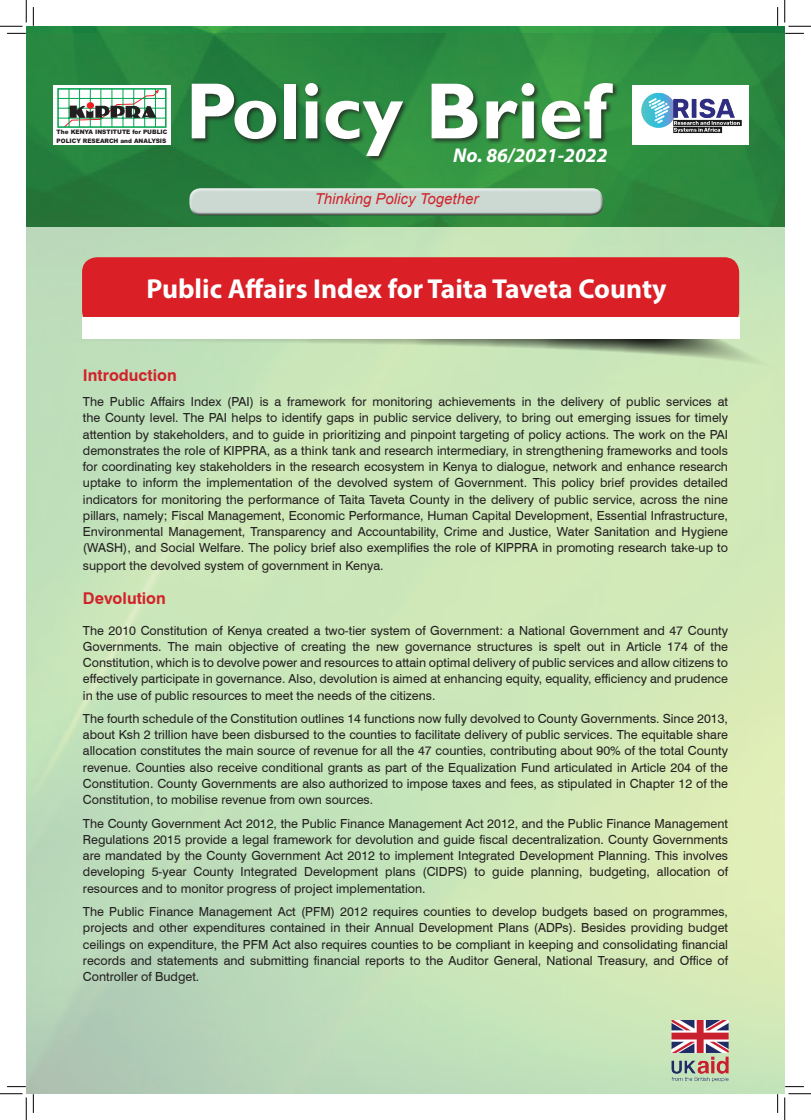
<style>
.page{position:relative;width:811px;height:1120px;background:#fff}
.page>*{position:absolute;margin:0;border:0;box-sizing:border-box;transform-origin:0 0}
.t1{font:700 80px "Gill Sans";color:#fff}
.t2{font:700 27.5px "Myriad Pro";color:#fff}
.t3{font:italic 700 20px "Myriad Pro";color:#fff}
.t4{font:700 16.25px "Swiss 721 BT";color:#d1232a}
.t5{font:italic 15px "Arial";color:#d1232a}
.t6{font:12.5px/16.2px "Swiss 721 BT";color:#231f20;text-align:justify}
.t7{font:900 6.12px/8.6px "Arial";color:#231f20;scale:.96 1}
</style>
<div class="page">
<img style="left:26px;top:26px;width:759px;height:7px">
<img style="left:26px;top:33px;width:759px;height:1060px">
<svg style="left:26px;top:303px;width:759px;height:71px;background:#bed9b1"></svg>
<div style="left:188px;top:188px;width:416px;height:24px;background:#dbe4e0"></div>
<div style="left:188px;top:191px;width:416px;height:26px;background:#231f20;opacity:.75"></div>
<div style="left:54px;top:85px;width:117px;height:60px;background:#fff"></div>
<div style="left:57px;top:88px;width:110px;height:40px;border:2px solid #00a54f"></div>
<hr style="left:58px;top:98px;width:107px;height:1px;background:#00a54f">
<hr style="left:58px;top:108px;width:107px;height:1px;background:#00a54f">
<hr style="left:58px;top:118px;width:107px;height:1px;background:#00a54f">
<svg style="left:63px;top:89px;width:96px;height:39px"></svg>
<div style="left:82px;top:257px;width:657px;height:69px;background:#da1f26;border-radius:15px"></div>
<div style="left:82px;top:317px;width:657px;height:21px;background:#fff"></div>
<div style="left:190px;top:82px;width:429px;height:80px;background:#231f20;opacity:.75"></div>
<div style="left:632px;top:85px;width:117px;height:60px;background:#fff"></div>
<img style="left:641px;top:92px;width:101px;height:42px">
<img style="left:670px;top:1019px;width:59px;height:66px">
<svg style="left:7px;top:33px;width:19px;height:1px"></svg>
<svg style="left:785px;top:33px;width:19px;height:1px"></svg>
<svg style="left:33px;top:7px;width:1px;height:19px"></svg>
<svg style="left:33px;top:1093px;width:1px;height:19px"></svg>
<svg style="left:777px;top:7px;width:1px;height:19px"></svg>
<svg style="left:777px;top:1093px;width:1px;height:19px"></svg>
<svg style="left:0;top:0;width:27px;height:27px"></svg>
<svg style="left:0;top:1093px;width:27px;height:26px"></svg>
<svg style="left:784px;top:0;width:27px;height:27px"></svg>
<svg style="left:784px;top:1093px;width:27px;height:26px"></svg>
<p class="t7" style="left:57px;top:127px;width:117px">The KENYA INSTITUTE for PUBLIC<br>POLICY RESEARCH and ANALYSIS</p>
<h1 class="t1" style="left:185px;top:63px;width:424px">Policy Brief</h1>
<h3 class="t3" style="left:453px;top:142px;width:156px">No. 86/2021-2022</h3>
<p class="t5" style="left:315px;top:189px;width:165px">Thinking Policy Together</p>
<h2 class="t2" style="left:146px;top:270px;width:522px">Public Affairs Index for Taita Taveta County</h2>
<h3 class="t4" style="left:83px;top:365px;width:95px">Introduction</h3>
<p class="t6" style="left:83px;top:393px;width:646px">The Public Affairs Index (PAI) is a framework for monitoring achievements in the delivery of public services at the County level. The PAI helps to identify gaps in public service delivery, to bring out emerging issues for timely attention by stakeholders, and to guide in prioritizing and pinpoint targeting of policy actions. The work on the PAI demonstrates the role of KIPPRA, as a think tank and research intermediary, in strengthening frameworks and tools for coordinating key stakeholders in the research ecosystem in Kenya to dialogue, network and enhance research uptake to inform the implementation of the devolved system of Government. This policy brief provides detailed indicators for monitoring the performance of Taita Taveta County in the delivery of public service, across the nine pillars, namely; Fiscal Management, Economic Performance, Human Capital Development, Essential Infrastructure, Environmental Management, Transparency and Accountability, Crime and Justice, Water Sanitation and Hygiene (WASH), and Social Welfare. The policy brief also exemplifies the role of KIPPRA in promoting research take-up to</p>
<p class="t6" style="left:83px;top:557px;width:302px">support the devolved system of government in Kenya.</p>
<h3 class="t4" style="left:83px;top:588px;width:84px">Devolution</h3>
<p class="t6" style="left:83px;top:621px;width:646px">The 2010 Constitution of Kenya created a two-tier system of Government: a National Government and 47 County Governments. The main objective of creating the new governance structures is spelt out in Article 174 of the Constitution, which is to devolve power and resources to attain optimal delivery of public services and allow citizens to effectively participate in governance. Also, devolution is aimed at enhancing equity, equality, efficiency and prudence in the use of public resources to meet the needs of the citizens.</p>
<p class="t6" style="left:83px;top:709px;width:646px">The fourth schedule of the Constitution outlines 14 functions now fully devolved to County Governments. Since 2013, about Ksh 2 trillion have been disbursed to the counties to facilitate delivery of public services. The equitable share allocation constitutes the main source of revenue for all the 47 counties, contributing about 90% of the total County revenue. Counties also receive conditional grants as part of the Equalization Fund articulated in Article 204 of the Constitution. County Governments are also authorized to impose taxes and fees, as stipulated in Chapter 12 of the Constitution, to mobilise revenue from own sources.</p>
<p class="t6" style="left:83px;top:814px;width:646px">The County Government Act 2012, the Public Finance Management Act 2012, and the Public Finance Management Regulations 2015 provide a legal framework for devolution and guide fiscal decentralization. County Governments are mandated by the County Government Act 2012 to implement Integrated Development Planning. This involves developing 5-year County Integrated Development plans (CIDPS) to guide planning, budgeting, allocation of resources and to monitor progress of project implementation.</p>
<p class="t6" style="left:83px;top:902px;width:646px">The Public Finance Management Act (PFM) 2012 requires counties to develop budgets based on programmes, projects and other expenditures contained in their Annual Development Plans (ADPs). Besides providing budget ceilings on expenditure, the PFM Act also requires counties to be compliant in keeping and consolidating financial records and statements and submitting financial reports to the Auditor General, National Treasury, and Office of Controller of Budget.</p>
</div>
